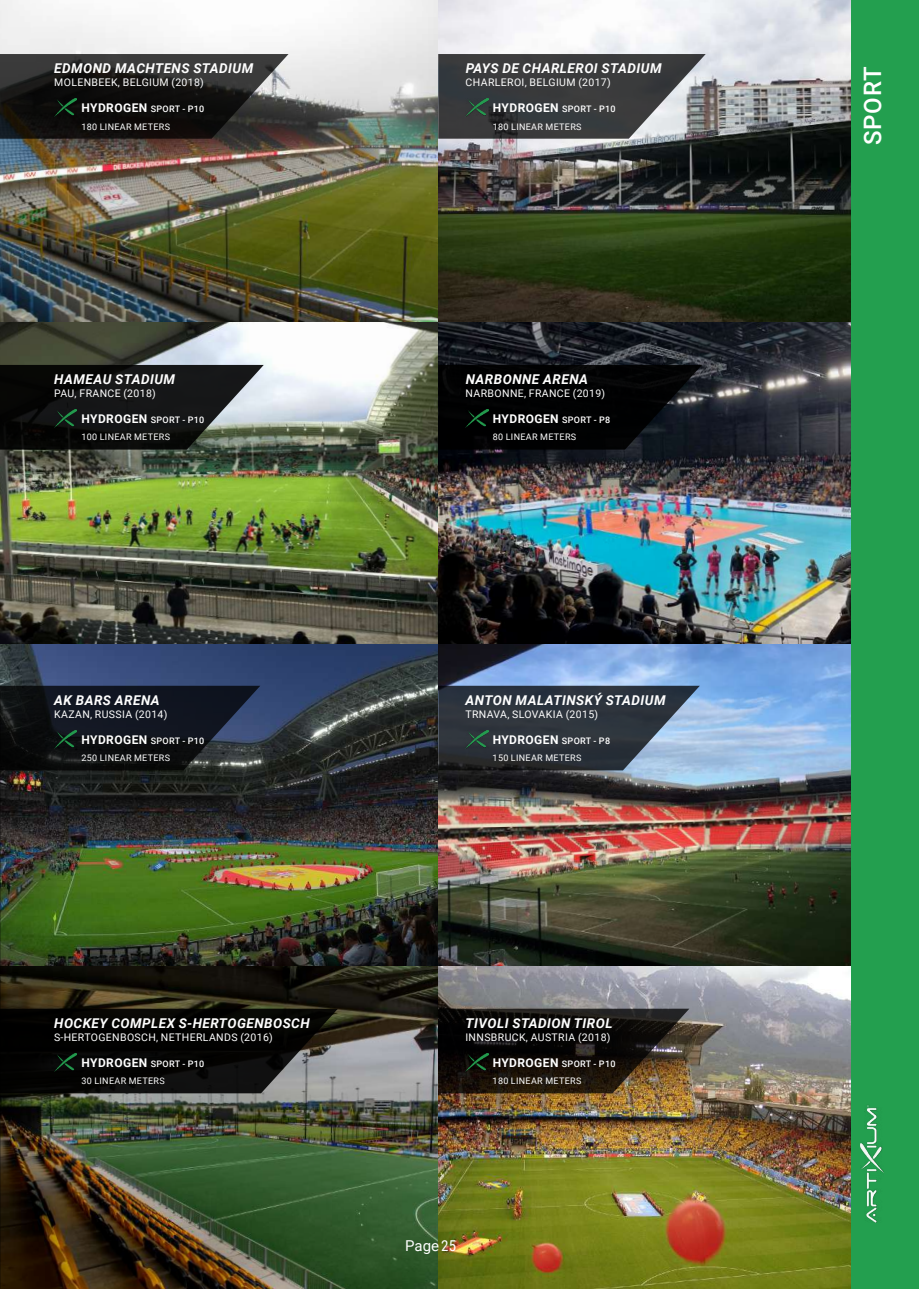
<style>
.page{position:relative;width:919px;height:1289px;background:#fff}
.page>*{position:absolute;margin:0;border:0;box-sizing:border-box;transform-origin:0 0}
.t1{font:500 24px "Roboto";letter-spacing:.035em;color:#fff}
.t2{font:15px "Roboto";color:#fff}
.t3{font:italic 700 13.5px "Roboto";letter-spacing:.035em;color:#fefefe}
.t4{font:700 12px "Roboto";letter-spacing:.035em;color:#fff}
.t5{font:10.5px "Roboto";letter-spacing:.035em;color:#fefefe}
.t6{font:9px "Roboto";letter-spacing:.035em;color:#fff}
.t7{font:500 9px "Roboto";letter-spacing:.035em;color:#fff}
.s1{font-weight:700;font-size:12px}
.s2{font-weight:500;font-size:9px}
.s3{font-family:"Roboto Condensed"}
</style>
<div class="page">
<img style="left:0;top:0;width:850px;height:1288px">
<img style="left:0;top:0;width:1px;height:516px">
<svg style="left:0;top:365px;width:264px;height:84px;background:#242625"></svg>
<svg style="left:0;top:54px;width:288px;height:85px;background:#252423"></svg>
<svg style="left:438px;top:54px;width:267px;height:85px;background:#4c4e50"></svg>
<img style="left:465px;top:99px;width:23px;height:18px">
<img style="left:54px;top:99px;width:23px;height:18px">
<img style="left:54px;top:410px;width:23px;height:18px">
<svg style="left:438px;top:365px;width:264px;height:84px;background:#050708"></svg>
<img style="left:465px;top:410px;width:23px;height:18px">
<svg style="left:438px;top:685px;width:261px;height:85px;background:#3e4854"></svg>
<img style="left:465px;top:730px;width:23px;height:18px">
<svg style="left:0;top:685px;width:260px;height:85px;background:#161a23"></svg>
<img style="left:54px;top:730px;width:23px;height:18px">
<svg style="left:0;top:1008px;width:338px;height:85px;background:#131312"></svg>
<img style="left:54px;top:1053px;width:23px;height:18px">
<svg style="left:438px;top:1008px;width:251px;height:85px;background:#221a12"></svg>
<img style="left:465px;top:1053px;width:23px;height:18px">
<div style="left:850px;top:0;width:68px;height:1288px;background:#239f4f"></div>
<img style="left:860px;top:1105px;width:23px;height:117px">
<p class="t3" style="left:54px;top:59px;width:200px">EDMOND MACHTENS STADIUM</p>
<p class="t5" style="left:54px;top:75px;width:151px">MOLENBEEK, BELGIUM (2018)</p>
<p class="t6" style="left:81px;top:120px;width:90px">180 LINEAR METERS</p>
<p class="t7" style="left:81px;top:103px;width:124px"><span class="s1">HYDROGEN</span> SPORT - P10</p>
<p class="t3" style="left:465px;top:59px;width:197px">PAYS DE CHARLEROI STADIUM</p>
<p class="t5" style="left:465px;top:75px;width:146px">CHARLEROI, BELGIUM (2017)</p>
<p class="t6" style="left:493px;top:120px;width:90px">180 LINEAR METERS</p>
<p class="t7" style="left:493px;top:103px;width:124px"><span class="s1">HYDROGEN</span> SPORT - P10</p>
<p class="t3" style="left:54px;top:370px;width:122px">HAMEAU STADIUM</p>
<p class="t5" style="left:54px;top:385px;width:103px">PAU, FRANCE (2018)</p>
<p class="t6" style="left:81px;top:431px;width:90px">100 LINEAR METERS</p>
<p class="t7" style="left:81px;top:414px;width:124px"><span class="s1">HYDROGEN</span> SPORT - P10</p>
<p class="t3" style="left:465px;top:370px;width:124px">NARBONNE ARENA</p>
<p class="t5" style="left:465px;top:385px;width:141px">NARBONNE, FRANCE (2019)</p>
<p class="t6" style="left:493px;top:431px;width:85px">80 LINEAR METERS</p>
<p class="t4" style="left:493px;top:410px;width:119px">HYDROGEN <span class="s2">SPORT - P8</span></p>
<p class="t3" style="left:54px;top:690px;width:107px">AK BARS ARENA</p>
<p class="t5" style="left:54px;top:706px;width:115px">KAZAN, RUSSIA (2014)</p>
<p class="t6" style="left:81px;top:751px;width:90px">250 LINEAR METERS</p>
<p class="t7" style="left:81px;top:734px;width:124px"><span class="s1">HYDROGEN</span> SPORT - P10</p>
<p class="t3" style="left:465px;top:690px;width:202px">ANTON MALATINSKÝ STADIUM</p>
<p class="t5" style="left:465px;top:706px;width:134px">TRNAVA, SLOVAKIA (2015)</p>
<p class="t6" style="left:492px;top:751px;width:90px">150 LINEAR METERS</p>
<p class="t4" style="left:492px;top:731px;width:119px">HYDROGEN <span class="s2">SPORT - P8</span></p>
<p class="t3" style="left:54px;top:1013px;width:257px">HOCKEY COMPLEX S-HERTOGENBOSCH</p>
<p class="t5" style="left:54px;top:1029px;width:220px">S-HERTOGENBOSCH, NETHERLANDS (2016)</p>
<p class="t6" style="left:81px;top:1074px;width:85px">30 LINEAR METERS</p>
<p class="t7" style="left:81px;top:1057px;width:124px"><span class="s1">HYDROGEN</span> SPORT - P10</p>
<p class="t3" style="left:465px;top:1013px;width:149px">TIVOLI STADION TIROL</p>
<p class="t5" style="left:465px;top:1029px;width:146px">INNSBRUCK, AUSTRIA (2018)</p>
<p class="t6" style="left:492px;top:1074px;width:90px">180 LINEAR METERS</p>
<p class="t7" style="left:492px;top:1057px;width:124px"><span class="s1">HYDROGEN</span> SPORT - P10</p>
<h2 class="t2" style="left:405px;top:1234px;width:52px">Page <span class="s3">25</span></h2>
<h1 class="t1" style="left:855px;top:145px;width:80px;rotate:-90deg">SPORT</h1>
</div>
